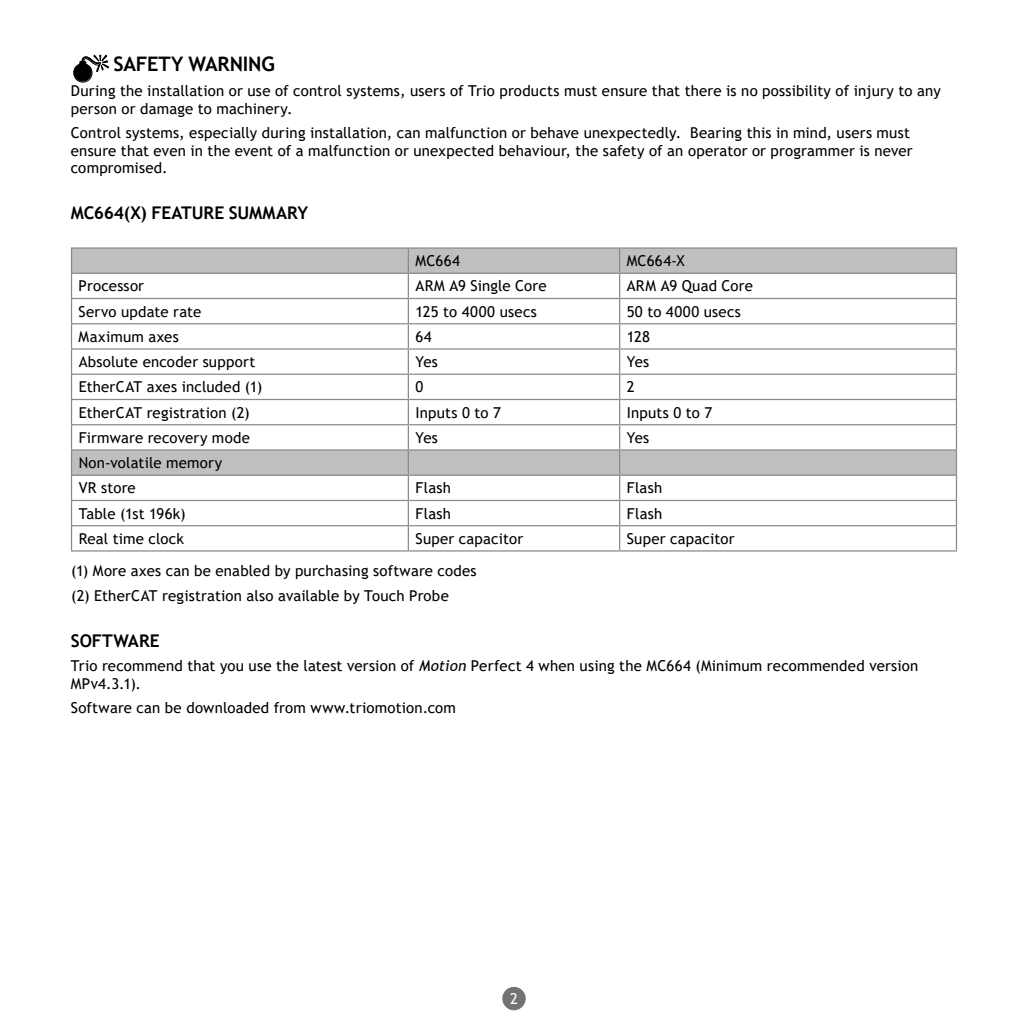
<style>
.page{position:relative;width:1028px;height:1028px;background:#fff}
.page>*{position:absolute;margin:0;border:0;box-sizing:border-box;transform-origin:0 0}
.t1{font:700 20px "Trebuchet MS";letter-spacing:-.01em;color:#000}
.t2{font:700 17.5px "Trebuchet MS";letter-spacing:-.01em;color:#000}
.t3{font:15px/17.5px "Trebuchet MS";letter-spacing:.015em;color:#000}
.t4{font:15px "Trebuchet MS";color:#fff}
.s1{font-style:italic}
</style>
<div class="page">
<div style="left:502px;top:986px;width:23px;height:24px;background:#737373;border-radius:50%"></div>
<hr style="left:955px;top:274px;width:2px;height:24px;background:#8a8a8a">
<hr style="left:619px;top:298px;width:338px;height:1px;background:#8a8a8a">
<hr style="left:955px;top:299px;width:2px;height:24px;background:#8a8a8a">
<hr style="left:619px;top:323px;width:338px;height:1px;background:#8a8a8a">
<hr style="left:955px;top:324px;width:2px;height:24px;background:#8a8a8a">
<hr style="left:619px;top:348px;width:338px;height:1px;background:#8a8a8a">
<hr style="left:955px;top:349px;width:2px;height:24px;background:#8a8a8a">
<hr style="left:619px;top:373px;width:338px;height:2px;background:#8a8a8a">
<hr style="left:955px;top:375px;width:2px;height:24px;background:#8a8a8a">
<hr style="left:619px;top:399px;width:338px;height:1px;background:#8a8a8a">
<hr style="left:955px;top:400px;width:2px;height:24px;background:#8a8a8a">
<hr style="left:619px;top:424px;width:338px;height:1px;background:#8a8a8a">
<hr style="left:955px;top:425px;width:2px;height:24px;background:#8a8a8a">
<hr style="left:955px;top:476px;width:2px;height:24px;background:#8a8a8a">
<hr style="left:619px;top:500px;width:338px;height:1px;background:#8a8a8a">
<hr style="left:955px;top:501px;width:2px;height:24px;background:#8a8a8a">
<hr style="left:619px;top:525px;width:338px;height:1px;background:#8a8a8a">
<hr style="left:955px;top:526px;width:2px;height:24px;background:#8a8a8a">
<hr style="left:71px;top:550px;width:337px;height:1px;background:#8a8a8a">
<hr style="left:408px;top:550px;width:211px;height:1px;background:#8a8a8a">
<hr style="left:619px;top:550px;width:338px;height:1px;background:#8a8a8a">
<hr style="left:619px;top:449px;width:338px;height:1px;background:#8a8a8a">
<hr style="left:955px;top:450px;width:2px;height:24px;background:#8a8a8a">
<hr style="left:619px;top:474px;width:338px;height:2px;background:#8a8a8a">
<hr style="left:71px;top:247px;width:337px;height:2px;background:#8a8a8a">
<hr style="left:408px;top:247px;width:211px;height:2px;background:#8a8a8a">
<hr style="left:619px;top:247px;width:338px;height:2px;background:#8a8a8a">
<hr style="left:955px;top:249px;width:2px;height:24px;background:#8a8a8a">
<hr style="left:619px;top:273px;width:338px;height:1px;background:#8a8a8a">
<svg style="left:71px;top:248px;width:885px;height:302px"></svg>
<hr style="left:71px;top:474px;width:337px;height:2px;background:#8a8a8a">
<svg style="left:73px;top:55px;width:36px;height:28px"></svg>
<h1 class="t1" style="left:113px;top:52px;width:163px">SAFETY WARNING</h1>
<p class="t3" style="left:71px;top:82px;width:871px">During the installation or use of control systems, users of Trio products must ensure that there is no possibility of injury to any person or damage to machinery.</p>
<p class="t3" style="left:71px;top:124px;width:843px">Control systems, especially during installation, can malfunction or behave unexpectedly. Bearing this in mind, users must ensure that even in the event of a malfunction or unexpected behaviour, the safety of an operator or programmer is never compromised.</p>
<p class="t2" style="left:71px;top:202px;width:239px">MC664(X) FEATURE SUMM ARY</p>
<p class="t3" style="left:415px;top:252px;width:46px">MC664</p>
<p class="t3" style="left:626px;top:252px;width:60px">MC664-X</p>
<p class="t3" style="left:79px;top:277px;width:67px">Processor</p>
<p class="t3" style="left:415px;top:277px;width:133px">ARM A9 Single Core</p>
<p class="t3" style="left:626px;top:277px;width:128px">ARM A9 Quad Core</p>
<p class="t3" style="left:79px;top:302px;width:124px">Servo update rate</p>
<p class="t3" style="left:415px;top:302px;width:123px">125 to 4000 usecs</p>
<p class="t3" style="left:626px;top:302px;width:116px">50 to 4000 usecs</p>
<p class="t3" style="left:79px;top:328px;width:102px">Maximum axes</p>
<p class="t3" style="left:415px;top:328px;width:18px">64</p>
<p class="t3" style="left:627px;top:328px;width:25px">128</p>
<p class="t3" style="left:79px;top:353px;width:178px">Absolute encoder support</p>
<p class="t3" style="left:415px;top:353px;width:24px">Yes</p>
<p class="t3" style="left:627px;top:353px;width:24px">Yes</p>
<p class="t3" style="left:79px;top:378px;width:185px">EtherCAT axes included (1)</p>
<p class="t3" style="left:415px;top:378px;width:9px">0</p>
<p class="t3" style="left:627px;top:378px;width:9px">2</p>
<p class="t3" style="left:79px;top:403px;width:172px">EtherCAT registration (2)</p>
<p class="t3" style="left:415px;top:403px;width:87px">Inputs 0 to 7</p>
<p class="t3" style="left:627px;top:403px;width:87px">Inputs 0 to 7</p>
<p class="t3" style="left:79px;top:429px;width:173px">Firmware recovery mode</p>
<p class="t3" style="left:415px;top:429px;width:24px">Yes</p>
<p class="t3" style="left:627px;top:429px;width:24px">Yes</p>
<p class="t3" style="left:79px;top:450px;width:145px;line-height:25.2px">Non-volatile memory<br>VR store</p>
<p class="t3" style="left:415px;top:479px;width:37px">Flash</p>
<p class="t3" style="left:627px;top:479px;width:37px">Flash</p>
<p class="t3" style="left:79px;top:504px;width:108px">Table (1st 196k)</p>
<p class="t3" style="left:415px;top:504px;width:37px">Flash</p>
<p class="t3" style="left:627px;top:504px;width:37px">Flash</p>
<p class="t3" style="left:79px;top:529px;width:107px">Real time clock</p>
<p class="t3" style="left:415px;top:529px;width:109px">Super capacitor</p>
<p class="t3" style="left:627px;top:529px;width:109px">Super capacitor</p>
<p class="t3" style="left:71px;top:558px;width:407px;line-height:24.5px">(1) More axes can be enabled by purchasing software codes (2) EtherCAT registration also available by Touch Probe</p>
<p class="t2" style="left:71px;top:629px;width:69px">SOFT WARE</p>
<p class="t3" style="left:71px;top:657px;width:849px">Trio recommend that you use the latest version of <span class="s1">Motion</span> Perfect 4 when using the MC664 (Minimum recommended version<br>MPv4.3.1).</p>
<p class="t3" style="left:71px;top:699px;width:387px">Software can be downloaded from www.triomotion.com</p>
<p class="t4" style="left:510px;top:988px;width:9px">2</p>
</div>
